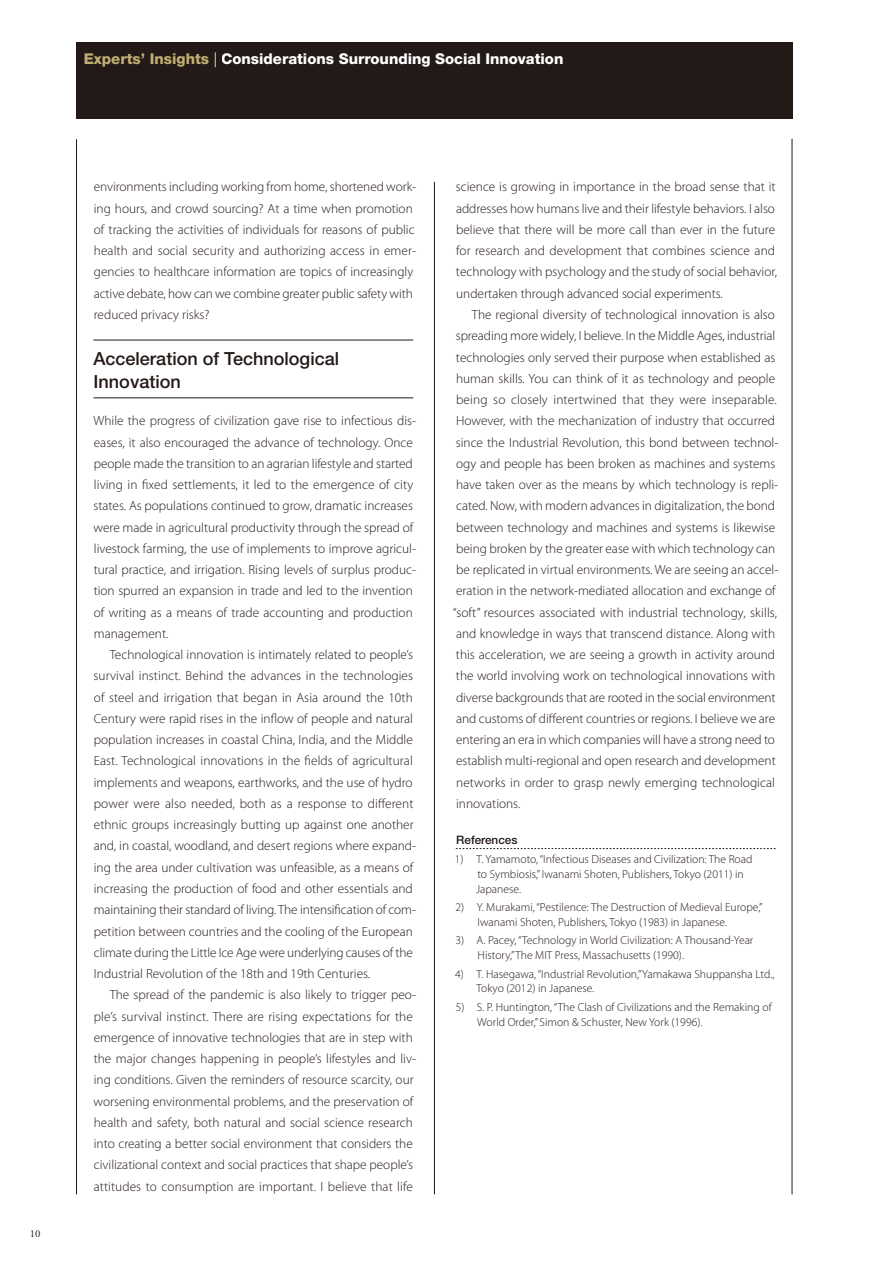
<style>
.page{position:relative;width:893px;height:1263px;background:#fff}
.page>*{position:absolute;margin:0;border:0;box-sizing:border-box;transform-origin:0 0}
.t1{font:500 18px/23.4px "Helvetica Neue LT Std";color:#231916}
.t2{font:800 14.85px "Helvetica Neue LT Std";color:#fff}
.t3{font:300 13.35px/21.3px "Myriad Pro";color:#231916}
.t4{font:300 11.7px/14.9px "Myriad Pro";color:#231916}
.t5{font:500 11.7px "Helvetica Neue LT Std";color:#231916}
.t6{font:10.65px "Adobe Garamond Pro";color:#231916}
.s1{color:#c0af73}
.s2{font-weight:300}
.s3{color:#fff}
</style>
<div class="page">
<hr style="left:76px;top:139px;width:1px;height:1055px;background:#231916">
<div style="left:76px;top:43px;width:717px;height:76px;background:#231916"></div>
<hr style="left:792px;top:139px;width:1px;height:1055px;background:#231916">
<hr style="left:434px;top:182px;width:1px;height:1012px;background:#231916">
<hr style="left:94px;top:340px;width:319px;height:1px;background:#231916">
<hr style="left:94px;top:398px;width:319px;height:1px;background:#231916">
<svg style="left:456px;top:848px;width:319px;height:1px"></svg>
<p class="t2" style="left:84px;top:53px;width:481px"><span class="s1">Experts’ Insights</span> <span class="s2">|</span> Considerations Surrounding Social Innovation</p>
<p class="t6" style="left:30px;top:1228px;width:15px">10<span class="s3">.</span></p>
<p class="t3" style="left:94px;top:177px;width:324px">environments including working from home, shortened work&shy;ing hours, and crowd sourcing? At a time when promotion of tracking the activities of individuals for reasons of public health and social security and authorizing access in emer&shy;gencies to healthcare information are topics of increasingly active debate, how can we combine greater public safety with reduced privacy risks?</p>
<h1 class="t1" style="left:93px;top:348px;width:247px">Acceleration of Technological<br>Innovation</h1>
<p class="t3" style="left:94px;top:411px;width:324px">While the progress of civilization gave rise to infectious dis&shy;eases, it also encouraged the advance of technology. Once people made the transition to an agrarian lifestyle and started living in fixed settlements, it led to the emergence of city states. As populations continued to grow, dramatic increases were made in agricultural productivity through the spread of livestock farming, the use of implements to improve agricul&shy;tural practice, and irrigation. Rising levels of surplus produc&shy;tion spurred an expansion in trade and led to the invention of writing as a means of trade accounting and production management.</p>
<p class="t3" style="left:94px;top:645px;width:324px;text-indent:16px">Technological innovation is intimately related to people’s survival instinct. Behind the advances in the technologies of steel and irrigation that began in Asia around the 10th Century were rapid rises in the inflow of people and natural population increases in coastal China, India, and the Middle East. Technological innovations in the fields of agricultural implements and weapons, earthworks, and the use of hydro power were also needed, both as a response to different ethnic groups increasingly butting up against one another and, in coastal, woodland, and desert regions where expand&shy;ing the area under cultivation was unfeasible, as a means of increasing the production of food and other essentials and maintaining their standard of living. The intensification of com&shy;petition between countries and the cooling of the European climate during the Little Ice Age were underlying causes of the Industrial Revolution of the 18th and 19th Centuries.</p>
<p class="t3" style="left:94px;top:985px;width:324px;text-indent:16px">The spread of the pandemic is also likely to trigger peo&shy;ple’s survival instinct. There are rising expectations for the emergence of innovative technologies that are in step with the major changes happening in people’s lifestyles and liv&shy;ing conditions. Given the reminders of resource scarcity, our worsening environmental problems, and the preservation of health and safety, both natural and social science research into creating a better social environment that considers the civilizational context and social practices that shape people’s attitudes to consumption are important. I believe that life</p>
<p class="t3" style="left:456px;top:177px;width:323px">science is growing in importance in the broad sense that it addresses how humans live and their lifestyle behaviors. I also believe that there will be more call than ever in the future for research and development that combines science and technology with psychology and the study of social behavior, undertaken through advanced social experiments.</p>
<p class="t3" style="left:453px;top:305px;width:327px;text-indent:19px">The regional diversity of technological innovation is also spreading more widely, I believe. In the Middle Ages, industrial technologies only served their purpose when established as human skills. You can think of it as technology and people being so closely intertwined that they were inseparable.<br>However, with the mechanization of industry that occurred since the Industrial Revolution, this bond between technol&shy;ogy and people has been broken as machines and systems have taken over as the means by which technology is repli&shy;cated. Now, with modern advances in digitalization, the bond between technology and machines and systems is likewise being broken by the greater ease with which technology can be replicated in virtual environments. We are seeing an accel&shy;eration in the network-mediated allocation and exchange of “soft” resources associated with industrial technology, skills, and knowledge in ways that transcend distance. Along with this acceleration, we are seeing a growth in activity around the world involving work on technological innovations with diverse backgrounds that are rooted in the social environment and customs of different countries or regions. I believe we are entering an era in which companies will have a strong need to establish multi-regional and open research and development networks in order to grasp newly emerging technological innovations.</p>
<p class="t5" style="left:456px;top:836px;width:63px">References</p>
<p class="t4" style="left:476px;top:853px;width:278px;text-indent:-21px">1) T. Yamamoto, “Infectious Diseases and Civilization: The Road to Symbiosis,” Iwanami Shoten, Publishers, Tokyo (2011) in<br>Japanese.</p>
<p class="t4" style="left:477px;top:901px;width:287px;text-indent:-22px">2) Y. Murakami, “Pestilence: The Destruction of Medieval Europe,”<br>Iwanami Shoten, Publishers, Tokyo (1983) in Japanese.</p>
<p class="t4" style="left:477px;top:934px;width:277px;text-indent:-22px">3) A. Pacey, “Technology in World Civilization: A Thousand-Year<br>History,” The MIT Press, Massachusetts (1990).</p>
<p class="t4" style="left:476px;top:967px;width:299px;text-indent:-21px">4) T. Hasegawa, “Industrial Revolution,” Yamakawa Shuppansha Ltd.,<br>Tokyo (2012) in Japanese.</p>
<p class="t4" style="left:477px;top:1000px;width:296px;text-indent:-22px">5) S. P. Huntington, “The Clash of Civilizations and the Remaking of<br>World Order,” Simon &amp; Schuster, New York (1996).</p>
</div>
